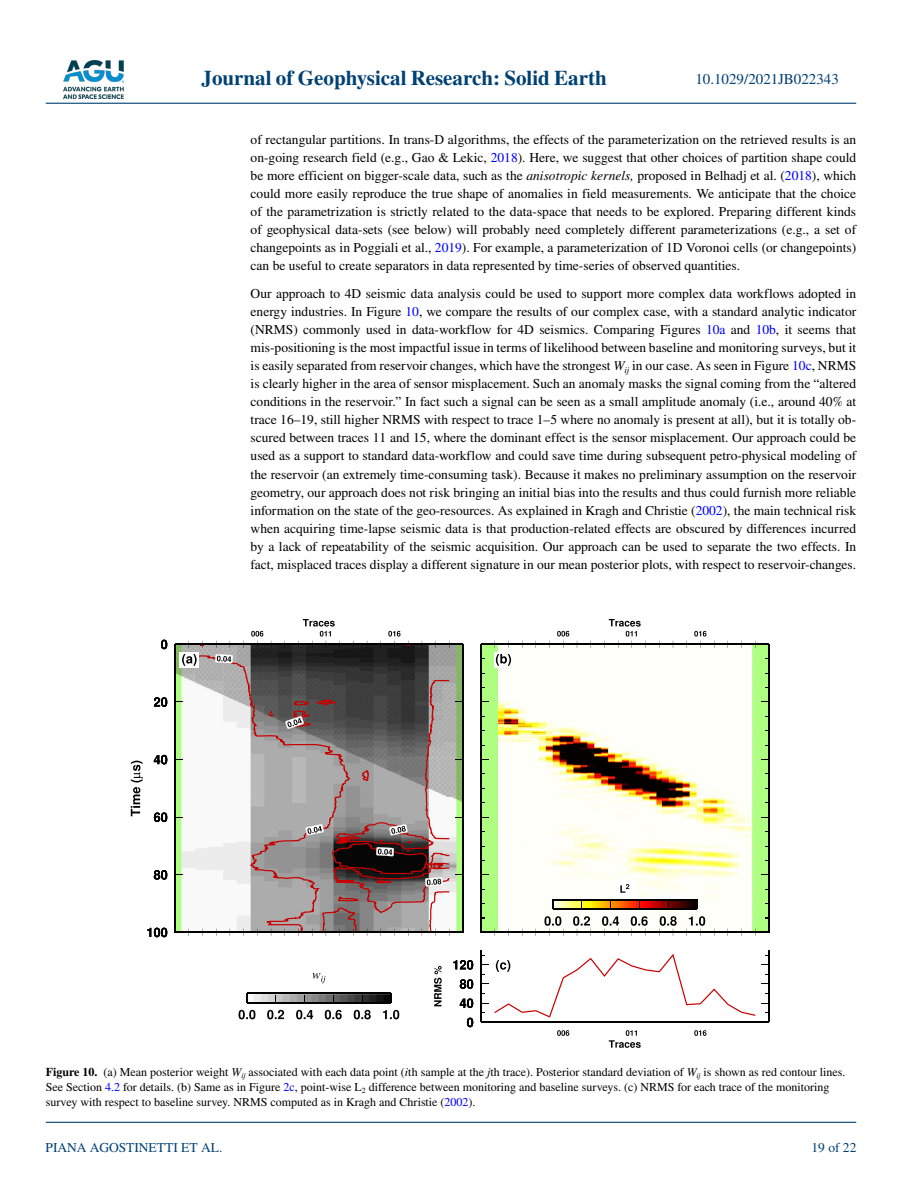
<style>
.page{position:relative;width:902px;height:1183px;background:#fff}
.page>*{position:absolute;margin:0;border:0;box-sizing:border-box;transform-origin:0 0}
.t1{font:700 21px "STIX";color:#004174}
.t2{font:15px "STIX";color:#004174}
.t3{font:13.5px/18px "STIX";color:#000;text-align:justify}
.t4{font:13.5px "STIX";color:#004174}
.t5{font:12px/15px "STIX";color:#000}
.s1{color:#00f}
.s2{font-style:italic}
.s3{font-weight:700}
</style>
<div class="page">
<img style="left:63px;top:60px;width:60px;height:39px">
<hr style="left:46px;top:103px;width:810px;height:1px;background:#004174">
<hr style="left:46px;top:1121px;width:810px;height:1px;background:#004174">
<img style="left:176px;top:644px;width:593px;height:358px">
<svg style="left:189px;top:655px;width:92px;height:276px"></svg>
<svg style="left:215px;top:654px;width:228px;height:232px"></svg>
<svg style="left:217px;top:655px;width:14px;height:6px"></svg>
<svg style="left:199px;top:928px;width:7px;height:7px"></svg>
<svg style="left:212px;top:640px;width:8px;height:7px"></svg>
<svg style="left:212px;top:928px;width:8px;height:7px"></svg>
<svg style="left:226px;top:640px;width:7px;height:7px"></svg>
<svg style="left:226px;top:928px;width:7px;height:7px"></svg>
<svg style="left:240px;top:928px;width:7px;height:7px"></svg>
<svg style="left:254px;top:928px;width:7px;height:7px"></svg>
<svg style="left:240px;top:630px;width:35px;height:17px"></svg>
<svg style="left:267px;top:928px;width:8px;height:7px"></svg>
<svg style="left:281px;top:640px;width:7px;height:7px"></svg>
<svg style="left:295px;top:619px;width:48px;height:28px"></svg>
<svg style="left:349px;top:640px;width:8px;height:7px"></svg>
<svg style="left:363px;top:640px;width:7px;height:7px"></svg>
<svg style="left:377px;top:630px;width:35px;height:17px"></svg>
<svg style="left:418px;top:640px;width:7px;height:7px"></svg>
<svg style="left:432px;top:640px;width:7px;height:7px"></svg>
<svg style="left:180px;top:665px;width:19px;height:2px"></svg>
<hr style="left:174px;top:644px;width:2px;height:288px;background:#000">
<svg style="left:161px;top:639px;width:6px;height:10px"></svg>
<svg style="left:154px;top:697px;width:13px;height:9px"></svg>
<svg style="left:154px;top:754px;width:13px;height:10px"></svg>
<svg style="left:154px;top:812px;width:13px;height:9px"></svg>
<svg style="left:154px;top:870px;width:13px;height:9px"></svg>
<svg style="left:147px;top:927px;width:20px;height:10px"></svg>
<hr style="left:462px;top:644px;width:1px;height:288px;background:#000">
<svg style="left:445px;top:640px;width:17px;height:7px"></svg>
<svg style="left:281px;top:679px;width:182px;height:256px;background:#8a817e"></svg>
<hr style="left:175px;top:931px;width:288px;height:1px;background:#000">
<svg style="left:175px;top:924px;width:17px;height:11px"></svg>
<hr style="left:175px;top:643px;width:288px;height:2px;background:#000">
<svg style="left:176px;top:640px;width:30px;height:25px"></svg>
<div style="left:306px;top:966px;width:25px;height:19px;background:#fff"></div>
<svg style="left:312px;top:972px;width:13px;height:11px"></svg>
<hr style="left:247px;top:992px;width:144px;height:1px;background:#000">
<hr style="left:247px;top:1001px;width:144px;height:1px;background:#000">
<svg style="left:246px;top:993px;width:2px;height:9px"></svg>
<svg style="left:238px;top:1009px;width:161px;height:10px"></svg>
<svg style="left:504px;top:928px;width:8px;height:7px"></svg>
<svg style="left:518px;top:640px;width:7px;height:7px"></svg>
<svg style="left:518px;top:928px;width:7px;height:7px"></svg>
<svg style="left:532px;top:640px;width:7px;height:7px"></svg>
<svg style="left:546px;top:630px;width:34px;height:17px"></svg>
<svg style="left:587px;top:640px;width:7px;height:7px"></svg>
<svg style="left:600px;top:619px;width:49px;height:28px"></svg>
<svg style="left:655px;top:640px;width:8px;height:7px"></svg>
<svg style="left:669px;top:640px;width:7px;height:7px"></svg>
<svg style="left:683px;top:630px;width:34px;height:17px"></svg>
<svg style="left:724px;top:640px;width:7px;height:7px"></svg>
<svg style="left:724px;top:928px;width:7px;height:7px"></svg>
<svg style="left:737px;top:640px;width:8px;height:7px"></svg>
<svg style="left:737px;top:928px;width:8px;height:7px"></svg>
<svg style="left:493px;top:652px;width:20px;height:15px"></svg>
<hr style="left:480px;top:644px;width:1px;height:288px;background:#000">
<hr style="left:768px;top:644px;width:1px;height:288px;background:#000">
<svg style="left:751px;top:640px;width:17px;height:7px"></svg>
<svg style="left:751px;top:928px;width:17px;height:7px"></svg>
<hr style="left:481px;top:931px;width:287px;height:1px;background:#000">
<svg style="left:480px;top:924px;width:18px;height:11px"></svg>
<hr style="left:481px;top:643px;width:287px;height:2px;background:#000">
<svg style="left:481px;top:640px;width:31px;height:25px"></svg>
<div style="left:614px;top:879px;width:21px;height:18px;background:#fff"></div>
<svg style="left:620px;top:884px;width:9px;height:8px"></svg>
<hr style="left:553px;top:898px;width:143px;height:2px;background:#000">
<hr style="left:553px;top:907px;width:143px;height:2px;background:#000">
<svg style="left:532px;top:916px;width:185px;height:19px"></svg>
<svg style="left:131px;top:760px;width:12px;height:56px"></svg>
<svg style="left:557px;top:1030px;width:149px;height:17px"></svg>
<div style="left:493px;top:957px;width:19px;height:16px;background:#fff"></div>
<svg style="left:494px;top:953px;width:261px;height:64px"></svg>
<hr style="left:480px;top:950px;width:1px;height:71px;background:#000">
<svg style="left:467px;top:1017px;width:6px;height:9px"></svg>
<svg style="left:459px;top:998px;width:14px;height:9px"></svg>
<svg style="left:459px;top:978px;width:14px;height:10px"></svg>
<svg style="left:453px;top:959px;width:20px;height:10px"></svg>
<hr style="left:768px;top:950px;width:1px;height:71px;background:#000">
<hr style="left:481px;top:1021px;width:287px;height:1px;background:#000">
<svg style="left:480px;top:1012px;width:5px;height:10px"></svg>
<div style="left:428px;top:959px;width:19px;height:53px;background:#fff"></div>
<svg style="left:434px;top:966px;width:7px;height:40px"></svg>
<h1 class="t1" style="left:201px;top:66px;width:407px">Journal of Geophysical Research: Solid Earth</h1>
<p class="t2" style="left:695px;top:69px;width:145px">10.1029/2021JB022343</p>
<p class="t3" style="left:250px;top:131px;width:607px">of rectangular partitions. In trans-D algorithms, the effects of the parameterization on the retrieved results is an on-going research field (e.g., Gao &amp; Lekic, <span class="s1">2018</span>). Here, we suggest that other choices of partition shape could be more efficient on bigger-scale data, such as the <span class="s2">anisotropic kernels,</span> proposed in Belhadj et al. (<span class="s1">2018</span>), which could more easily reproduce the true shape of anomalies in field measurements. We anticipate that the choice of the parametrization is strictly related to the data-space that needs to be explored. Preparing different kinds of geophysical data-sets (see below) will probably need completely different parameterizations (e.g., a set of changepoints as in Poggiali et al., <span class="s1">2019</span>). For example, a parameterization of 1D Voronoi cells (or changepoints) can be useful to create separators in data represented by time-series of observed quantities.</p>
<p class="t3" style="left:250px;top:285px;width:607px">Our approach to 4D seismic data analysis could be used to support more complex data workflows adopted in energy industries. In Figure <span class="s1">10</span>, we compare the results of our complex case, with a standard analytic indicator (NRMS) commonly used in data-workflow for 4D seismics. Comparing Figures <span class="s1">10a</span> and <span class="s1">10b</span>, it seems that mis-positioning is the most impactful issue in terms of likelihood between baseline and monitoring surveys, but it is easily separated from reservoir changes, which have the strongest <span class="s2">W</span><sub>ij</sub> in our case. As seen in Figure <span class="s1">10c</span>, NRMS is clearly higher in the area of sensor misplacement. Such an anomaly masks the signal coming from the “altered conditions in the reservoir.” In fact such a signal can be seen as a small amplitude anomaly (i.e., around 40% at trace 16–19, still higher NRMS with respect to trace 1–5 where no anomaly is present at all), but it is totally ob&shy;scured between traces 11 and 15, where the dominant effect is the sensor misplacement. Our approach could be used as a support to standard data-workflow and could save time during subsequent petro-physical modeling of the reservoir (an extremely time-consuming task). Because it makes no preliminary assumption on the reservoir geometry, our approach does not risk bringing an initial bias into the results and thus could furnish more reliable information on the state of the geo-resources. As explained in Kragh and Christie (<span class="s1">2002</span>), the main technical risk when acquiring time-lapse seismic data is that production-related effects are obscured by differences incurred by a lack of repeatability of the seismic acquisition. Our approach can be used to separate the two effects. In fact, misplaced traces display a different signature in our mean posterior plots, with respect to reservoir-changes.</p>
<p class="t5" style="left:46px;top:1065px;width:801px"><span class="s3">Figure 10.</span> (a) Mean posterior weight <span class="s2">W</span><sub>ij</sub> associated with each data point (<span class="s2">i</span>th sample at the <span class="s2">j</span>th trace). Posterior standard deviation of <span class="s2">W</span><sub>ij</sub> is shown as red contour lines.<br>See Section <span class="s1">4.2</span> for details. (b) Same as in Figure <span class="s1">2c</span>, point-wise L<sub>2</sub> difference between monitoring and baseline surveys. (c) NRMS for each trace of the monitoring survey with respect to baseline survey. NRMS computed as in Kragh and Christie (<span class="s1">2002</span>).</p>
<p class="t4" style="left:45px;top:1138px;width:178px">PIANA AGOSTINETTI ET AL.</p>
<p class="t4" style="left:811px;top:1138px;width:46px">19 of 22</p>
</div>
